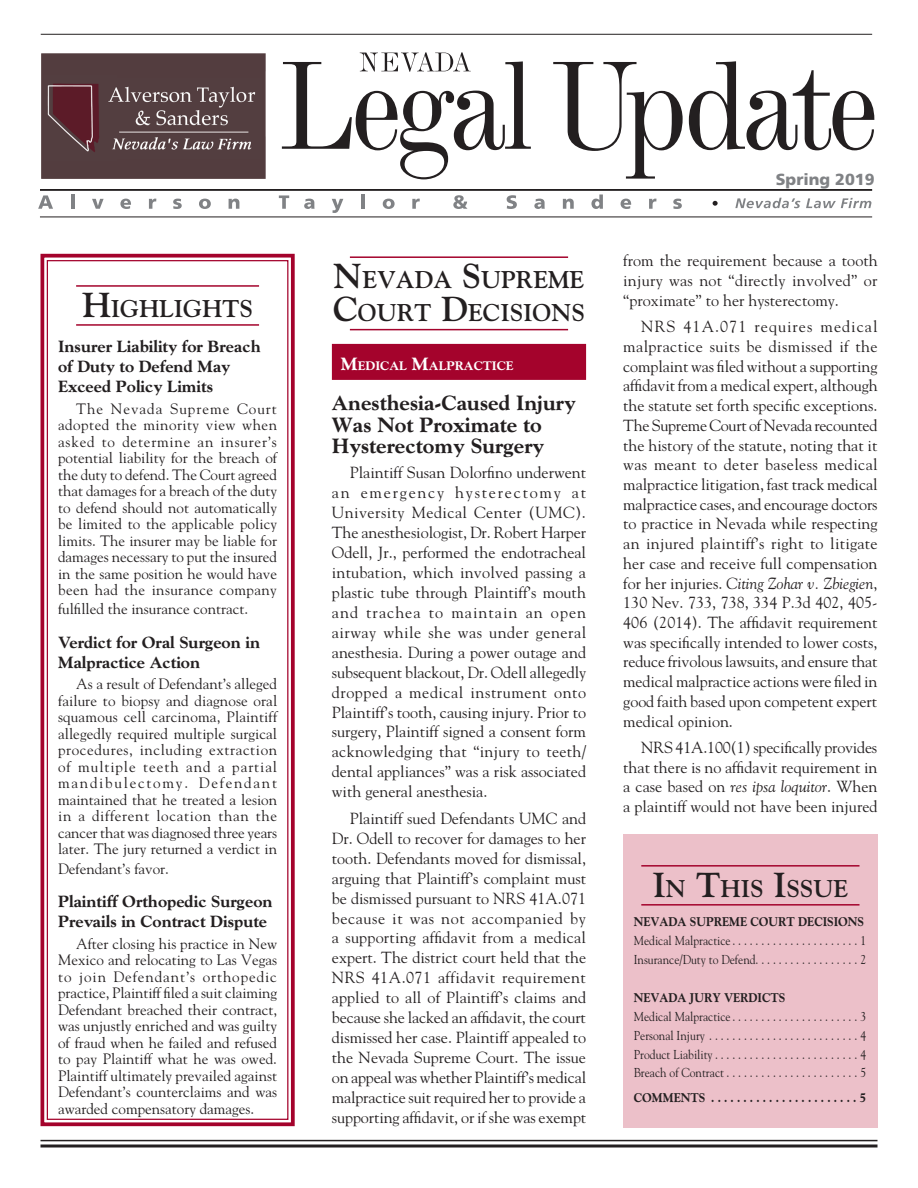
<style>
.page{position:relative;width:918px;height:1188px;background:#fff}
.page>*{position:absolute;margin:0;border:0;box-sizing:border-box;transform-origin:0 0}
.t1{font:700 24.15px/33.5px "Goudy";color:#231f20}
.Subhead{font:800 21px/21.5px "Goudy";color:#231f20}
.Subhead-2{font:800 16.5px/19.8px "Goudy";color:#231f20}
.Body{font:16.05px/20px "Goudy";color:#231f20;text-align:justify}
.Body-2{font:900 16.05px "Frutiger";color:#808285}
.HIghlight_Body{font:15px/16.5px "Goudy";color:#231f20;text-align:justify}
.Subhead-3{font:12.9px "Goudy";color:#231f20;scale:.9 1}
.Subhead-4{font:800 12.9px "Goudy";color:#231f20;scale:.9 1}
.Section_Headers{font:800 12.6px "Goudy";color:#fff}
.s1{font-size:34.5px}
.s2{font-size:18px}
.s3{font-style:italic}
</style>
<div class="page">
<svg style="left:40px;top:253px;width:255px;height:874px"></svg>
<div style="left:47px;top:260px;width:241px;height:860px;border:1px solid #a4032c"></div>
<hr style="left:76px;top:285px;width:183px;height:2px;background:#a4032c">
<hr style="left:76px;top:324px;width:183px;height:2px;background:#a4032c">
<div style="left:623px;top:834px;width:255px;height:294px;background:#ecc0c9"></div>
<hr style="left:641px;top:865px;width:219px;height:2px;background:#a4032c">
<hr style="left:641px;top:904px;width:219px;height:2px;background:#a4032c">
<hr style="left:350px;top:256px;width:218px;height:2px;background:#a4032c">
<hr style="left:350px;top:329px;width:218px;height:1px;background:#a4032c">
<div style="left:332px;top:344px;width:254px;height:36px;background:#a4032c"></div>
<svg style="left:40px;top:1144px;width:838px;height:4px;background:#595657"></svg>
<hr style="left:40px;top:1140px;width:838px;height:1px;background:#231f20">
<hr style="left:41px;top:34px;width:831px;height:1px;background:#231f20">
<hr style="left:40px;top:217px;width:832px;height:1px;background:#231f20">
<hr style="left:40px;top:189px;width:832px;height:2px;background:#231f20">
<svg style="left:553px;top:62px;width:130px;height:117px"></svg>
<svg style="left:689px;top:61px;width:185px;height:89px"></svg>
<svg style="left:282px;top:52px;width:249px;height:127px"></svg>
<svg style="left:713px;top:201px;width:5px;height:5px"></svg>
<svg style="left:735px;top:198px;width:65px;height:10px"></svg>
<svg style="left:806px;top:198px;width:65px;height:10px"></svg>
<svg style="left:38px;top:195px;width:15px;height:14px"></svg>
<hr style="left:71px;top:194px;width:3px;height:15px;background:#808285">
<svg style="left:92px;top:199px;width:12px;height:10px"></svg>
<svg style="left:120px;top:199px;width:11px;height:10px"></svg>
<svg style="left:149px;top:199px;width:7px;height:10px"></svg>
<svg style="left:173px;top:199px;width:9px;height:10px"></svg>
<svg style="left:199px;top:199px;width:12px;height:10px"></svg>
<svg style="left:229px;top:199px;width:10px;height:10px"></svg>
<svg style="left:279px;top:195px;width:10px;height:14px"></svg>
<svg style="left:304px;top:199px;width:11px;height:10px"></svg>
<svg style="left:332px;top:199px;width:11px;height:14px"></svg>
<hr style="left:361px;top:194px;width:4px;height:15px;background:#808285">
<svg style="left:383px;top:199px;width:12px;height:10px"></svg>
<svg style="left:412px;top:199px;width:8px;height:10px"></svg>
<svg style="left:453px;top:195px;width:14px;height:14px"></svg>
<svg style="left:507px;top:195px;width:10px;height:14px"></svg>
<svg style="left:534px;top:199px;width:11px;height:10px"></svg>
<svg style="left:563px;top:199px;width:11px;height:10px"></svg>
<svg style="left:591px;top:194px;width:12px;height:15px"></svg>
<svg style="left:621px;top:199px;width:10px;height:10px"></svg>
<svg style="left:649px;top:199px;width:8px;height:10px"></svg>
<svg style="left:673px;top:199px;width:9px;height:10px"></svg>
<div style="left:41px;top:53px;width:225px;height:126px;background:#533d3f"></div>
<img style="left:45px;top:76px;width:71px;height:85px">
<img style="left:103px;top:78px;width:159px;height:80px">
<p class="t1" style="left:82px;top:291px;width:172px"><span class="s1">H</span>IGHLIGHTS</p>
<p class="Subhead-2" style="left:58px;top:337px;width:204px">Insurer Liability for Breach of Duty to Defend May<br>Exceed Policy Limits</p>
<p class="HIghlight_Body" style="left:58px;top:400px;width:220px;text-indent:18px">The Nevada Supreme Court adopted the minority view when asked to determine an insurer’s potential liability for the breach of the duty to defend. The Court agreed that damages for a breach of the duty to defend should not automatically be limited to the applicable policy limits. The insurer may be liable for damages necessary to put the insured in the same position he would have been had the insurance company</p>
<p class="HIghlight_Body" style="left:58px;top:601px;width:191px">fulfilled the insurance contract.</p>
<p class="Subhead-2" style="left:58px;top:632px;width:204px">Verdict for Oral Surgeon in<br>Malpractice Action</p>
<p class="HIghlight_Body" style="left:58px;top:676px;width:221px;text-indent:18px">As a result of Defendant’s alleged failure to biopsy and diagnose oral squamous cell carcinoma, Plaintiff allegedly required multiple surgical procedures, including extraction of multiple teeth and a partial mandibulectomy. Defendant maintained that he treated a lesion in a different location than the cancer that was diagnosed three years later. The jury returned a verdict in</p>
<p class="HIghlight_Body" style="left:58px;top:860px;width:112px">Defendant’s favor.</p>
<p class="Subhead-2" style="left:58px;top:892px;width:216px">Plaintiff Orthopedic Surgeon<br>Prevails in Contract Dispute</p>
<p class="HIghlight_Body" style="left:58px;top:935px;width:220px;text-indent:18px">After closing his practice in New Mexico and relocating to Las Vegas to join Defendant’s orthopedic practice, Plaintiff filed a suit claiming Defendant breached their contract, was unjustly enriched and was guilty of fraud when he failed and refused to pay Plaintiff what he was owed.<br>Plaintiff ultimately prevailed against Defendant’s counterclaims and was awarded compensatory damages.</p>
<p class="t1" style="left:333px;top:263px;width:253px"><span class="s1">N</span>EVADA <span class="s1">S</span>UPREME<br><span class="s1">C</span>OURT <span class="s1">D</span>ECISIONS</p>
<p class="Section_Headers" style="left:341px;top:358px;width:174px"><span class="s2">M</span>EDICAL <span class="s2">M</span>ALPRACTICE</p>
<p class="Subhead" style="left:332px;top:392px;width:245px">Anesthesia-Caused Injury<br>Was Not Proximate to<br>Hysterectomy Surgery</p>
<p class="Body" style="left:332px;top:462px;width:256px;text-indent:18px">Plaintiff Susan Dolorfino underwent an emergency hysterectomy at University Medical Center (UMC).<br>The anesthesiologist, Dr. Robert Harper Odell, Jr., performed the endotracheal intubation, which involved passing a plastic tube through Plaintiff’s mouth and trachea to maintain an open airway while she was under general anesthesia. During a power outage and subsequent blackout, Dr. Odell allegedly dropped a medical instrument onto Plaintiff’s tooth, causing injury. Prior to surgery, Plaintiff signed a consent form acknowledging that “injury to teeth/ dental appliances” was a risk associated with general anesthesia.</p>
<p class="Body" style="left:332px;top:808px;width:256px;text-indent:18px">Plaintiff sued Defendants UMC and Dr. Odell to recover for damages to her tooth. Defendants moved for dismissal, arguing that Plaintiff’s complaint must be dismissed pursuant to NRS 41A.071 because it was not accompanied by a supporting affidavit from a medical expert. The district court held that the NRS 41A.071 affidavit requirement applied to all of Plaintiff’s claims and because she lacked an affidavit, the court dismissed her case. Plaintiff appealed to the Nevada Supreme Court. The issue on appeal was whether Plaintiff’s medical malpractice suit required her to provide a supporting affidavit, or if she was exempt</p>
<p class="Body-2" style="left:776px;top:170px;width:100px">Spring 2019</p>
<p class="Body" style="left:623px;top:251px;width:256px">from the requirement because a tooth injury was not “directly involved” or “proximate” to her hysterectomy.</p>
<p class="Body" style="left:623px;top:316px;width:256px;text-indent:18px">NRS 41A.071 requires medical malpractice suits be dismissed if the complaint was filed without a supporting affidavit from a medical expert, although the statute set forth specific exceptions.<br>The Supreme Court of Nevada recounted the history of the statute, noting that it was meant to deter baseless medical malpractice litigation, fast track medical malpractice cases, and encourage doctors to practice in Nevada while respecting an injured plaintiff’s right to litigate her case and receive full compensation for her injuries. <span class="s3">Citing Zohar v. Zbiegien</span>, 130 Nev. 733, 738, 334 P.3d 402, 405- 406 (2014). The affidavit requirement was specifically intended to lower costs, reduce frivolous lawsuits, and ensure that medical malpractice actions were filed in good faith based upon competent expert medical opinion.</p>
<p class="Body" style="left:623px;top:737px;width:256px;text-indent:18px">NRS 41A.100(1) specifically provides that there is no affidavit requirement in a case based on <span class="s3">res ipsa loquitor</span>. When a plaintiff would not have been injured</p>
<p class="t1" style="left:653px;top:871px;width:197px"><span class="s1">I</span>N <span class="s1">T</span>HIS <span class="s1">I</span>SSUE</p>
<p class="Subhead-4" style="left:634px;top:914px;width:257px">NEVADA SUPREME COURT DECISIONS</p>
<p class="Subhead-3" style="left:634px;top:933px;width:112px">Medical Malpractice.......................</p>
<p class="Subhead-3" style="left:860px;top:933px;width:8px">1</p>
<p class="Subhead-3" style="left:634px;top:952px;width:140px">Insurance/Duty to Defend...................</p>
<p class="Subhead-3" style="left:860px;top:952px;width:8px">2</p>
<p class="Subhead-4" style="left:634px;top:990px;width:170px">NEVADA JURY VERDICTS</p>
<p class="Subhead-3" style="left:634px;top:1008px;width:112px">Medical Malpractice.......................</p>
<p class="Subhead-3" style="left:860px;top:1008px;width:8px">3</p>
<p class="Subhead-3" style="left:634px;top:1027px;width:85px">Personal Injury...........................</p>
<p class="Subhead-3" style="left:860px;top:1027px;width:8px">4</p>
<p class="Subhead-3" style="left:634px;top:1046px;width:92px">Product Liability..........................</p>
<p class="Subhead-3" style="left:860px;top:1046px;width:8px">4</p>
<p class="Subhead-3" style="left:634px;top:1065px;width:105px">Breach of Contract........................</p>
<p class="Subhead-3" style="left:860px;top:1065px;width:8px">5</p>
<p class="Subhead-4" style="left:634px;top:1090px;width:260px">COMMENTS . . . . . . . . . . . . . . . . . . . . . . . 5</p>
</div>
